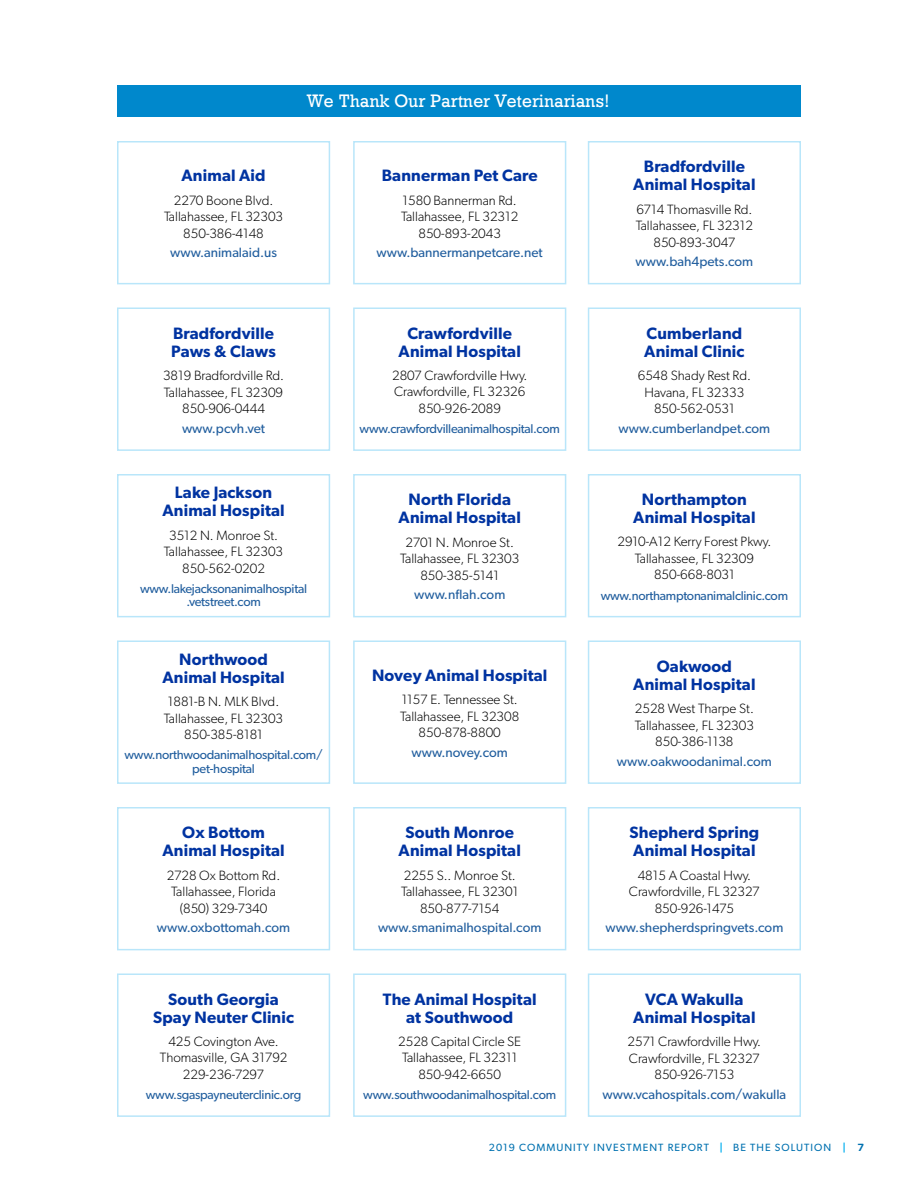
<style>
.page{position:relative;width:918px;height:1188px;background:#fff}
.page>*{position:absolute;margin:0;border:0;box-sizing:border-box;transform-origin:0 0}
.t1{font:18px "Geo 986 Normal";letter-spacing:.02em;color:#fff}
.t2{font:600 16.5px/18px "Gibson";letter-spacing:.01em;color:#0033a1;text-align:center}
.t3{font:300 13.5px/16.5px "Gibson";color:#000;text-align:center}
.t4{font:13.5px "Gibson";color:#215e9e}
.t5{font:12.75px/13.5px "Gibson";letter-spacing:-.02em;color:#215e9e;text-align:center}
.t6{font:10.5px "Gibson";letter-spacing:.1em;color:#0071b0}
.s1{font-weight:600;color:#00aeef}
.s2{font-weight:600}
</style>
<div class="page">
<div style="left:117px;top:141px;width:213px;height:143px;border:2px solid #b9e6fa"></div>
<div style="left:117px;top:308px;width:213px;height:143px;border:2px solid #b9e6fa"></div>
<div style="left:117px;top:474px;width:213px;height:143px;border:2px solid #b9e6fa"></div>
<div style="left:117px;top:640px;width:213px;height:144px;border:2px solid #b9e6fa"></div>
<div style="left:117px;top:807px;width:213px;height:143px;border:2px solid #b9e6fa"></div>
<div style="left:117px;top:974px;width:213px;height:143px;border:2px solid #b9e6fa"></div>
<div style="left:353px;top:141px;width:213px;height:143px;border:2px solid #b9e6fa"></div>
<div style="left:353px;top:308px;width:213px;height:143px;border:2px solid #b9e6fa"></div>
<div style="left:353px;top:474px;width:213px;height:143px;border:2px solid #b9e6fa"></div>
<div style="left:353px;top:640px;width:213px;height:144px;border:2px solid #b9e6fa"></div>
<div style="left:353px;top:807px;width:213px;height:143px;border:2px solid #b9e6fa"></div>
<div style="left:353px;top:974px;width:213px;height:143px;border:2px solid #b9e6fa"></div>
<div style="left:588px;top:141px;width:213px;height:143px;border:2px solid #b9e6fa"></div>
<div style="left:588px;top:308px;width:213px;height:143px;border:2px solid #b9e6fa"></div>
<div style="left:588px;top:474px;width:213px;height:143px;border:2px solid #b9e6fa"></div>
<div style="left:588px;top:640px;width:213px;height:144px;border:2px solid #b9e6fa"></div>
<div style="left:588px;top:807px;width:213px;height:143px;border:2px solid #b9e6fa"></div>
<div style="left:588px;top:974px;width:213px;height:143px;border:2px solid #b9e6fa"></div>
<div style="left:117px;top:85px;width:684px;height:31px;background:#08c"></div>
<p class="t2" style="left:182px;top:166px;width:86px">Animal Aid</p>
<p class="t3" style="left:164px;top:192px;width:121px">2270 Boone Blvd.<br>Tallahassee, FL 32303<br>850-386-4148</p>
<p class="t4" style="left:170px;top:244px;width:108px">www.animalaid.us</p>
<p class="t2" style="left:171px;top:324px;width:106px;text-align:left">Bradfordville<br>Paws &amp; Claws</p>
<p class="t3" style="left:163px;top:367px;width:123px">3819 Bradfordville Rd.<br>Tallahassee, FL 32309<br>850-906-0444</p>
<p class="t4" style="left:182px;top:420px;width:85px">www.pcvh.vet</p>
<h1 class="t1" style="left:307px;top:87px;width:304px">We Thank Our Partner Veterinarians!</h1>
<p class="t2" style="left:382px;top:166px;width:157px">Bannerman Pet Care</p>
<p class="t3" style="left:401px;top:192px;width:119px">1580 Bannerman Rd.<br>Tallahassee, FL 32312<br>850-893-2043</p>
<p class="t4" style="left:377px;top:244px;width:168px">www.bannermanpetcare.net</p>
<p class="t2" style="left:633px;top:157px;width:124px">Bradfordville<br>Animal Hospital</p>
<p class="t3" style="left:636px;top:201px;width:119px">6714 Thomasville Rd.<br>Tallahassee, FL 32312<br>850-893-3047</p>
<p class="t4" style="left:635px;top:253px;width:119px">www.bah4pets.com</p>
<p class="t2" style="left:399px;top:323px;width:124px">Crawfordville<br>Animal Hospital</p>
<p class="t3" style="left:392px;top:367px;width:137px">2807 Crawfordville Hwy.<br>Crawfordville, FL 32326<br>850-926-2089</p>
<p class="t5" style="left:360px;top:422px;width:202px">www.crawfordvilleanimalhospital.com</p>
<p class="t2" style="left:644px;top:324px;width:102px;text-align:left">Cumberland<br>Animal Clinic</p>
<p class="t3" style="left:638px;top:367px;width:115px">6548 Shady Rest Rd.<br>Havana, FL 32333<br>850-562-0531</p>
<p class="t4" style="left:619px;top:420px;width:153px">www.cumberlandpet.com</p>
<p class="t2" style="left:162px;top:483px;width:124px">Lake Jackson<br>Animal Hospital</p>
<p class="t3" style="left:164px;top:526px;width:121px">3512 N. Monroe St.<br>Tallahassee, FL 32303<br>850-562-0202</p>
<p class="t5" style="left:140px;top:581px;width:169px">www.lakejacksonanimalhospital .vetstreet.com</p>
<p class="t2" style="left:162px;top:650px;width:124px">Northwood<br>Animal Hospital</p>
<p class="t3" style="left:164px;top:693px;width:121px">1881-B N. MLK Blvd.<br>Tallahassee, FL 32303<br>850-385-8181</p>
<p class="t5" style="left:124px;top:748px;width:200px">www.northwoodanimalhospital.com/ pet-hospital</p>
<p class="t2" style="left:162px;top:823px;width:124px">Ox Bottom<br>Animal Hospital</p>
<p class="t3" style="left:167px;top:867px;width:115px">2728 Ox Bottom Rd.<br>Tallahassee, Florida (850) 329-7340</p>
<p class="t4" style="left:157px;top:919px;width:135px">www.oxbottomah.com</p>
<p class="t2" style="left:153px;top:989px;width:142px">South Georgia<br>Spay Neuter Clinic</p>
<p class="t3" style="left:160px;top:1033px;width:129px">425 Covington Ave.<br>Thomasville, GA 31792<br>229-236-7297</p>
<p class="t5" style="left:146px;top:1088px;width:157px">www.sgaspayneuterclinic.org</p>
<p class="t2" style="left:399px;top:490px;width:124px">North Florida<br>Animal Hospital</p>
<p class="t3" style="left:400px;top:534px;width:121px">2701 N. Monroe St.<br>Tallahassee, FL 32303<br>850-385-5141</p>
<p class="t4" style="left:414px;top:586px;width:93px">www.nflah.com</p>
<p class="t2" style="left:372px;top:666px;width:177px">Novey Animal Hospital</p>
<p class="t3" style="left:400px;top:691px;width:121px">1157 E. Tennessee St.<br>Tallahassee, FL 32308<br>850-878-8800</p>
<p class="t4" style="left:412px;top:744px;width:98px">www.novey.com</p>
<p class="t2" style="left:399px;top:823px;width:124px">South Monroe<br>Animal Hospital</p>
<p class="t3" style="left:401px;top:867px;width:119px">2255 S.. Monroe St.<br>Tallahassee, FL 32301<br>850-877-7154</p>
<p class="t4" style="left:378px;top:919px;width:165px">www.smanimalhospital.com</p>
<p class="t2" style="left:383px;top:989px;width:155px">The Animal Hospital at Southwood</p>
<p class="t3" style="left:398px;top:1033px;width:125px">2528 Capital Circle SE<br>Tallahassee, FL 32311<br>850-942-6650</p>
<p class="t5" style="left:363px;top:1088px;width:194px">www.southwoodanimalhospital.com</p>
<p class="t2" style="left:633px;top:490px;width:124px">Northampton<br>Animal Hospital</p>
<p class="t3" style="left:618px;top:533px;width:155px">2910-A12 Kerry Forest Pkwy.<br>Tallahassee, FL 32309<br>850-668-8031</p>
<p class="t5" style="left:601px;top:588px;width:189px">www.northamptonanimalclinic.com</p>
<p class="t2" style="left:633px;top:657px;width:124px">Oakwood<br>Animal Hospital</p>
<p class="t3" style="left:635px;top:700px;width:121px">2528 West Tharpe St.<br>Tallahassee, FL 32303<br>850-386-1138</p>
<p class="t4" style="left:617px;top:753px;width:156px">www.oakwoodanimal.com</p>
<p class="t2" style="left:630px;top:823px;width:131px;text-align:left">Shepherd Spring<br>Animal Hospital</p>
<p class="t3" style="left:629px;top:867px;width:132px">4815 A Coastal Hwy.<br>Crawfordville, FL 32327<br>850-926-1475</p>
<p class="t4" style="left:605px;top:919px;width:179px">www.shepherdspringvets.com</p>
<p class="t2" style="left:633px;top:990px;width:124px">VCA Wakulla<br>Animal Hospital</p>
<p class="t3" style="left:628px;top:1033px;width:135px">2571 Crawfordville Hwy.<br>Crawfordville, FL 32327<br>850-926-7153</p>
<p class="t4" style="left:603px;top:1086px;width:185px">www.vcahospitals.com/wakulla</p>
<p class="t6" style="left:489px;top:1141px;width:377px">2019 COMMUNITY INVESTMENT REPORT <span class="s1">|</span> BE THE SOLUTION <span class="s1">|</span> <span class="s2">7</span></p>
</div>
